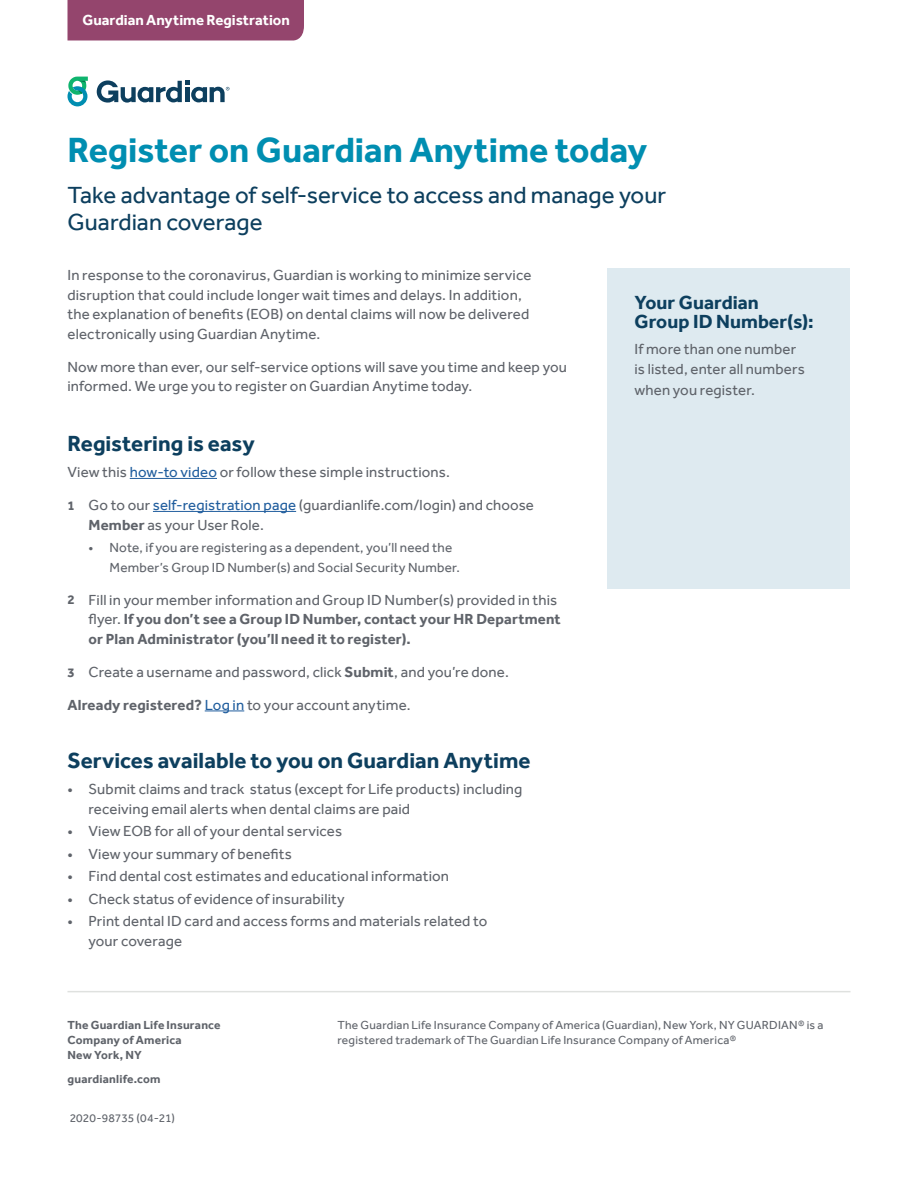
<style>
.page{position:relative;width:918px;height:1188px;background:#fff}
.page>*{position:absolute;margin:0;border:0;box-sizing:border-box;transform-origin:0 0}
.t1{font:700 36px "Effra";color:#008eb1}
.t2{font:24px/27px "Effra";color:#0d3f5e}
.t3{font:700 22.5px "Effra";color:#0d3f5e}
.t4{font:700 19.5px/19.5px "Effra";letter-spacing:.005em;color:#0d3f5e}
.t5{font:15px/19.5px "Effra";letter-spacing:.01em;color:#5f636a}
.t6{font:700 15px/19.5px "Effra";letter-spacing:.01em;color:#5f636a}
.t7{font:700 15px "Effra";color:#fff}
.t8{font:13.5px/19.5px "Effra";letter-spacing:.015em;color:#5f636a}
.t9{font:12px/15px "Effra";letter-spacing:.02em;color:#5f636a}
.t10{font:700 12px/15px "Effra";letter-spacing:.015em;color:#5f636a}
.s1{color:#215e9e}
.s2{font-weight:700;font-size:13.5px}
.s3{font-weight:700}
.s4{font-size:13.5px}
.s5{font-weight:400}
</style>
<div class="page">
<hr style="left:130px;top:478px;width:87px;height:1px;background:#215e9e">
<hr style="left:153px;top:511px;width:143px;height:1px;background:#215e9e">
<hr style="left:205px;top:711px;width:39px;height:1px;background:#215e9e">
<svg style="left:68px;top:77px;width:20px;height:29px"></svg>
<svg style="left:97px;top:80px;width:132px;height:23px"></svg>
<div style="left:68px;top:0;width:236px;height:40px;background:#94456d"></div>
<hr style="left:68px;top:991px;width:782px;height:1px;background:#dfe1df">
<div style="left:608px;top:268px;width:242px;height:322px;background:#deeaf0"></div>
<p class="t7" style="left:82px;top:12px;width:209px">Guardian Anytime Registration</p>
<h1 class="t1" style="left:68px;top:129px;width:581px">Register on Guardian Anytime today</h1>
<h2 class="t2" style="left:68px;top:181px;width:600px">Take advantage of self-service to access and manage your<br>Guardian coverage</h2>
<p class="t5" style="left:68px;top:265px;width:465px">In response to the coronavirus, Guardian is working to minimize service disruption that could include longer wait times and delays. In addition, the explanation of benefits (EOB) on dental claims will now be delivered electronically using Guardian Anytime.</p>
<p class="t5" style="left:68px;top:357px;width:501px">Now more than ever, our self-service options will save you time and keep you informed. We urge you to register on Guardian Anytime today.</p>
<h3 class="t3" style="left:68px;top:430px;width:189px">Registering is easy</h3>
<p class="t5" style="left:68px;top:462px;width:384px">View this <span class="s1">how-to video</span> or follow these simple instructions.</p>
<p class="t5" style="left:88px;top:495px;width:447px;text-indent:-21px"><span class="s2">1</span> Go to our <span class="s1">self-registration page</span> (guardianlife.com/login) and choose<br><span class="s3">Member</span> as your User Role.</p>
<p class="t8" style="left:110px;top:538px;width:352px;text-indent:-21px">• Note, if you are registering as a dependent, you’ll need the<br>Member’s Group ID Number(s) and Social Security Number.</p>
<p class="t6" style="left:88px;top:590px;width:474px;text-indent:-21px"><span class="s4">2</span> <span class="s5">Fill in your member information and Group ID Number(s) provided in this flyer.</span> If you don’t see a Group ID Number, contact your HR Department or Plan Administrator (you’ll need it to register).</p>
<p class="t5" style="left:68px;top:662px;width:443px"><span class="s2">3</span> Create a username and password, click <span class="s3">Submit</span>, and you’re done.</p>
<p class="t5" style="left:67px;top:695px;width:345px"><span class="s3">Already registered?</span> <span class="s1">Log in</span> to your account anytime.</p>
<h3 class="t3" style="left:68px;top:747px;width:465px">Services available to you on Guardian Anytime</h3>
<p class="t5" style="left:88px;top:779px;width:436px;text-indent:-21px">• Submit claims and track status (except for Life products) including receiving email alerts when dental claims are paid</p>
<p class="t5" style="left:68px;top:821px;width:276px">• View EOB for all of your dental services</p>
<p class="t5" style="left:68px;top:844px;width:226px">• View your summary of benefits</p>
<p class="t5" style="left:68px;top:866px;width:383px">• Find dental cost estimates and educational information</p>
<p class="t5" style="left:68px;top:889px;width:279px">• Check status of evidence of insurability</p>
<p class="t5" style="left:88px;top:911px;width:400px;text-indent:-21px">• Print dental ID card and access forms and materials related to your coverage</p>
<h3 class="t4" style="left:634px;top:292px;width:181px">Your Guardian<br>Group ID Number(s):</h3>
<p class="t5" style="left:634px;top:339px;width:172px">If more than one number is listed, enter all numbers</p>
<p class="t5" style="left:634px;top:380px;width:122px">when you register.</p>
<p class="t10" style="left:68px;top:1017px;width:155px">The Guardian Life Insurance<br>Company of America<br>New York, NY</p>
<p class="t10" style="left:68px;top:1071px;width:94px">guardianlife.com</p>
<p class="t9" style="left:70px;top:1110px;width:107px">2020-98735 (04-21)</p>
<p class="t9" style="left:338px;top:1017px;width:487px">The Guardian Life Insurance Company of America (Guardian), New York, NY GUARDIAN® is a registered trademark of The Guardian Life Insurance Company of America®</p>
</div>
